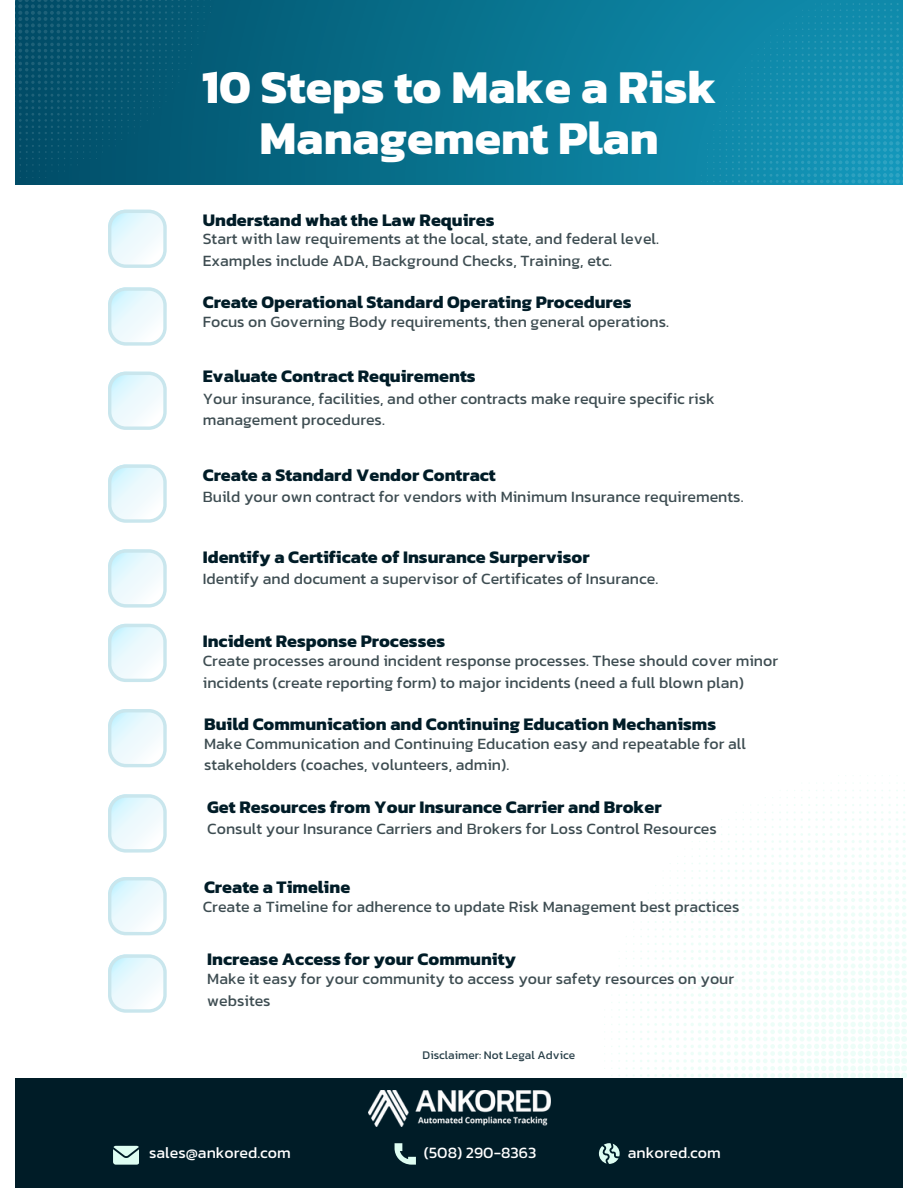
<style>
.page{position:relative;width:918px;height:1188px;background:#fff}
.page>*{position:absolute;margin:0;border:0;box-sizing:border-box;transform-origin:0 0}
.t1{font:700 47.85px/51.8px "Kanit";color:#fff;text-align:center}
.t2{font:700 18px "Kanit";color:#001c27}
.t3{font:16.05px "Kanit";color:#fff}
.t4{font:15.9px/21.8px "Kanit";color:#3e4d52}
.t5{font:11.85px "Kanit";color:#001c27}
</style>
<div class="page">
<svg style="left:211px;top:0;width:692px;height:184px;background:#08718d"></svg>
<svg style="left:15px;top:0;width:196px;height:184px;background:#045570"></svg>
<svg style="left:701px;top:3px;width:202px;height:181px;background:#138eae"></svg>
<svg style="left:108px;top:210px;width:58px;height:58px"></svg>
<svg style="left:618px;top:797px;width:289px;height:281px"></svg>
<div style="left:15px;top:1078px;width:888px;height:110px;background:#001c27"></div>
<svg style="left:599px;top:1143px;width:20px;height:20px"></svg>
<svg style="left:395px;top:1143px;width:21px;height:22px"></svg>
<svg style="left:108px;top:287px;width:58px;height:59px"></svg>
<svg style="left:108px;top:372px;width:58px;height:58px"></svg>
<svg style="left:108px;top:464px;width:58px;height:59px"></svg>
<svg style="left:108px;top:549px;width:58px;height:59px"></svg>
<svg style="left:108px;top:624px;width:58px;height:58px"></svg>
<svg style="left:108px;top:709px;width:58px;height:58px"></svg>
<svg style="left:108px;top:794px;width:58px;height:59px"></svg>
<svg style="left:108px;top:877px;width:58px;height:58px"></svg>
<svg style="left:108px;top:954px;width:58px;height:59px"></svg>
<svg style="left:113px;top:1146px;width:26px;height:19px"></svg>
<img style="left:368px;top:1090px;width:182px;height:36px">
<p class="t1" style="left:202px;top:60px;width:516px">10 Steps to Make a Risk<br>Management Plan</p>
<h2 class="t2" style="left:203px;top:206px;width:293px">Understand what the Law Requires</h2>
<h1 class="t4" style="left:203px;top:228px;width:458px;line-height:21.3px">Start with law requirements at the local, state, and federal level.<br>Examples include ADA, Background Checks, Training, etc.</h1>
<h3 class="t2" style="left:203px;top:288px;width:430px">Create Operational Standard Operating Procedures</h3>
<p class="t4" style="left:203px;top:311px;width:468px">Focus on Governing Body requirements, then general operations.</p>
<h2 class="t2" style="left:203px;top:363px;width:274px">Evaluate Contract Requirements</h2>
<h3 class="t4" style="left:203px;top:387px;width:513px">Your insurance, facilities, and other contracts make require specific risk management procedures.</h3>
<h2 class="t2" style="left:203px;top:461px;width:295px">Create a Standard Vendor Contract</h2>
<h3 class="t4" style="left:203px;top:485px;width:542px">Build your own contract for vendors with Minimum Insurance requirements.</h3>
<h2 class="t2" style="left:203px;top:543px;width:388px">Identify a Certificate of Insurance Surpervisor</h2>
<h3 class="t4" style="left:203px;top:568px;width:457px">Identify and document a supervisor of Certificates of Insurance.</h3>
<h2 class="t2" style="left:203px;top:627px;width:244px">Incident Response Processes</h2>
<h3 class="t4" style="left:203px;top:649px;width:577px">Create processes around incident response processes. These should cover minor incidents (create reporting form) to major incidents (need a full blown plan)</h3>
<p class="t2" style="left:204px;top:710px;width:514px">Build Communication and Continuing Education Mechanisms</p>
<h3 class="t4" style="left:204px;top:732px;width:543px">Make Communication and Continuing Education easy and repeatable for all stakeholders (coaches, volunteers, admin).</h3>
<h3 class="t2" style="left:207px;top:793px;width:456px">Get Resources from Your Insurance Carrier and Broker</h3>
<h2 class="t4" style="left:207px;top:817px;width:511px">Consult your Insurance Carriers and Brokers for Loss Control Resources</h2>
<h3 class="t2" style="left:204px;top:873px;width:148px">Create a Timeline</h3>
<h2 class="t4" style="left:203px;top:895px;width:538px">Create a Timeline for adherence to update Risk Management best practices</h2>
<h3 class="t2" style="left:207px;top:946px;width:310px">Increase Access for your Community</h3>
<h2 class="t4" style="left:207px;top:968px;width:528px">Make it easy for your community to access your safety resources on your websites</h2>
<p class="t5" style="left:423px;top:1046px;width:154px">Disclaimer: Not Legal Advice</p>
<h2 class="t3" style="left:149px;top:1141px;width:143px">sales@ankored.com</h2>
<h2 class="t3" style="left:424px;top:1141px;width:114px">(508) 290-8363</h2>
<h3 class="t3" style="left:628px;top:1141px;width:94px">ankored.com</h3>
</div>
